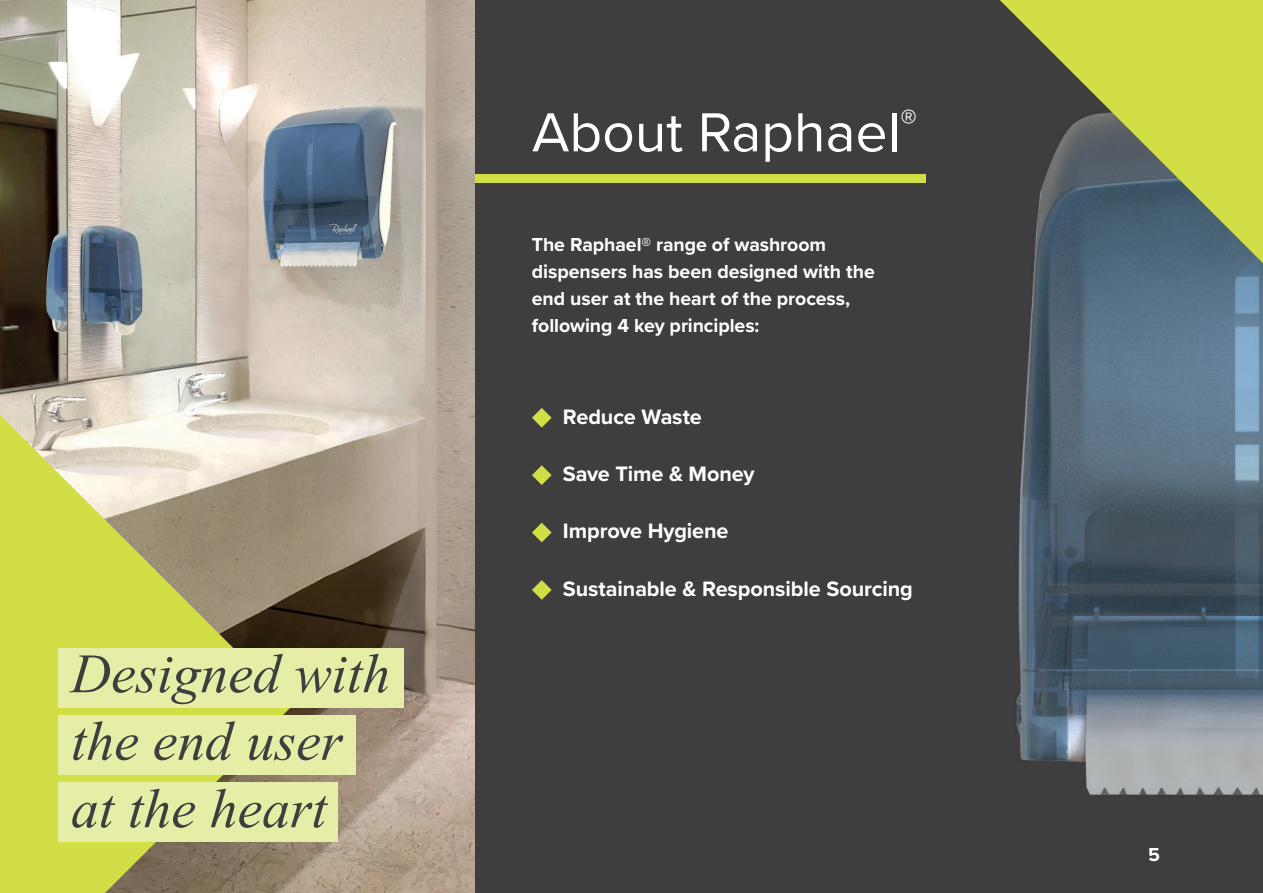
<style>
.page{position:relative;width:1263px;height:893px;background:#fff}
.page>*{position:absolute;margin:0;border:0;box-sizing:border-box;transform-origin:0 0}
.t1{font:57px "Proxima Nova";color:#fff}
.t2{font:italic 55.5px/67.5px "Times New Roman";color:#3e3e3f}
.t3{font:700 21.6px "Proxima Nova";letter-spacing:-.005em;color:#fff}
.t4{font:700 19.5px/27px "Proxima Nova";letter-spacing:-.005em;color:#fff}
</style>
<div class="page">
<div style="left:474px;top:0;width:789px;height:893px;background:#3e3e3f"></div>
<svg style="left:532px;top:408px;width:20px;height:20px"></svg>
<svg style="left:532px;top:465px;width:20px;height:20px"></svg>
<svg style="left:532px;top:523px;width:20px;height:19px"></svg>
<svg style="left:532px;top:580px;width:20px;height:20px"></svg>
<div style="left:0;top:174px;width:926px;height:9px;background:#d2de46"></div>
<img style="left:0;top:0;width:474px;height:893px">
<svg style="left:0;top:415px;width:292px;height:478px;background:#c1c16c"></svg>
<div style="left:58px;top:648px;width:346px;height:59px;background:#e6eda6"></div>
<div style="left:58px;top:715px;width:297px;height:60px;background:#e6eda6"></div>
<div style="left:58px;top:782px;width:280px;height:60px;background:#e6eda6"></div>
<img style="left:970px;top:50px;width:293px;height:792px">
<svg style="left:1000px;top:0;width:263px;height:263px;background:#8c9851"></svg>
<h2 class="t2" style="left:71px;top:639px;width:321px">Designed with the end user at the heart</h2>
<h1 class="t1" style="left:532px;top:90px;width:386px">About Raphael<sup>®</sup></h1>
<p class="t4" style="left:532px;top:231px;width:344px">The Raphael® range of washroom dispensers has been designed with the end user at the heart of the process, following 4 key principles:</p>
<p class="t3" style="left:563px;top:400px;width:141px">Reduce Waste</p>
<p class="t3" style="left:563px;top:458px;width:193px">Save Time &amp; Money</p>
<p class="t3" style="left:563px;top:515px;width:167px">Improve Hygiene</p>
<p class="t3" style="left:563px;top:572px;width:351px">Sustainable &amp; Responsible Sourcing</p>
<p class="t4" style="left:1148px;top:840px;width:13px">5</p>
</div>
